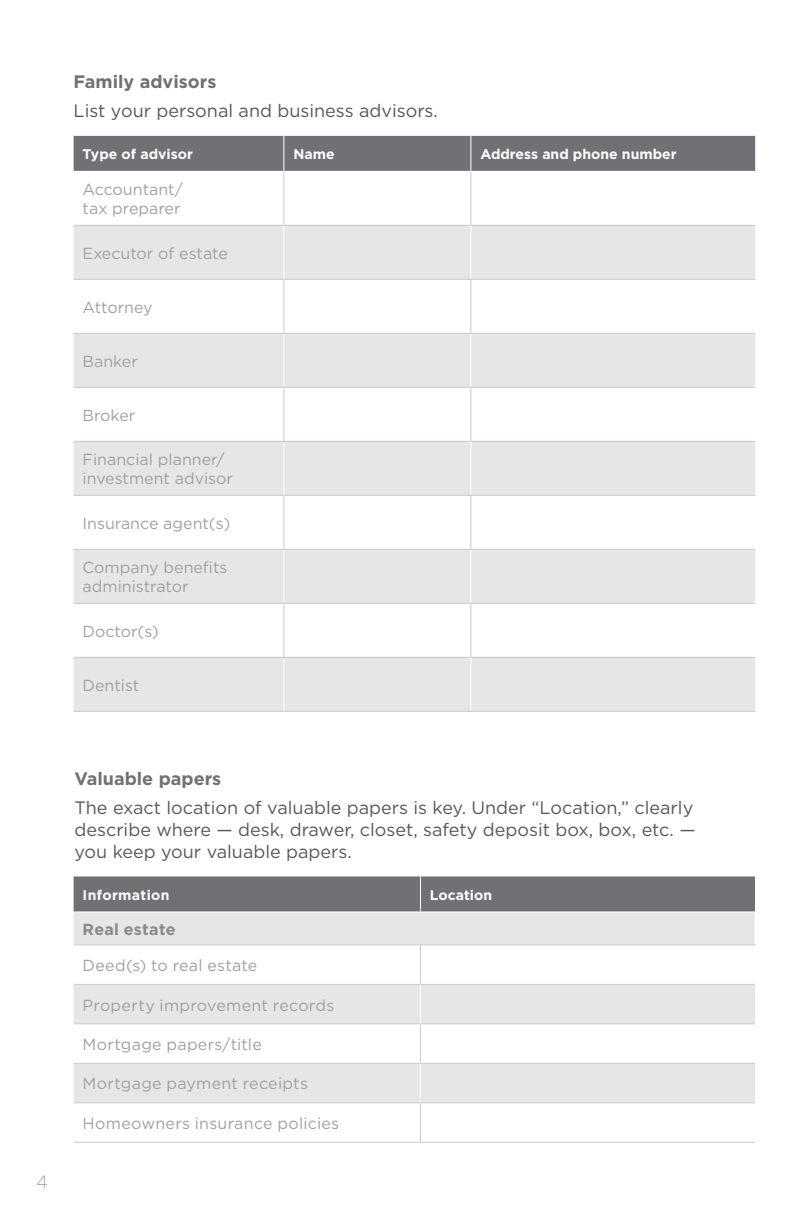
<style>
.page{position:relative;width:792px;height:1224px;background:#fff}
.page>*{position:absolute;margin:0;border:0;box-sizing:border-box;transform-origin:0 0}
.t1{font:18px/22px "Gotham";color:#57585a}
.t2{font:700 18px "Gotham";color:#717074}
.t3{font:300 18px "Gotham";color:#a1a1a5}
.t4{font:16px/19.2px "Gotham";color:#a1a1a5}
.t5{font:16px "Gotham";letter-spacing:.02em;color:#a1a1a5}
.t6{font:700 16px "Gotham";letter-spacing:.015em;color:#8a8a8e}
.t7{font:700 14px "Gotham";color:#fff}
.t8{font:700 14px "Gotham";letter-spacing:.025em;color:#fff}
</style>
<div class="page">
<div style="left:74px;top:136px;width:681px;height:35px;background:#717074"></div>
<svg style="left:74px;top:226px;width:681px;height:485px;fill:#e7e6e4"></svg>
<hr style="left:283px;top:280px;width:1px;height:53px;background:#c9cacc">
<hr style="left:470px;top:280px;width:1px;height:53px;background:#c9cacc">
<hr style="left:283px;top:388px;width:1px;height:53px;background:#c9cacc">
<hr style="left:470px;top:388px;width:1px;height:53px;background:#c9cacc">
<hr style="left:283px;top:496px;width:1px;height:53px;background:#c9cacc">
<hr style="left:470px;top:496px;width:1px;height:53px;background:#c9cacc">
<hr style="left:283px;top:604px;width:1px;height:53px;background:#c9cacc">
<hr style="left:470px;top:604px;width:1px;height:53px;background:#c9cacc">
<hr style="left:283px;top:334px;width:1px;height:53px;background:#fff">
<hr style="left:470px;top:334px;width:1px;height:53px;background:#fff">
<hr style="left:283px;top:442px;width:1px;height:53px;background:#fff">
<hr style="left:470px;top:442px;width:1px;height:53px;background:#fff">
<hr style="left:283px;top:550px;width:1px;height:53px;background:#fff">
<hr style="left:470px;top:550px;width:1px;height:53px;background:#fff">
<hr style="left:283px;top:658px;width:1px;height:53px;background:#fff">
<hr style="left:470px;top:658px;width:1px;height:53px;background:#fff">
<hr style="left:283px;top:136px;width:1px;height:35px;background:#fff">
<hr style="left:470px;top:136px;width:1px;height:35px;background:#fff">
<hr style="left:74px;top:225px;width:210px;height:1px;background:#c9cacc">
<hr style="left:283px;top:226px;width:1px;height:53px;background:#fff">
<hr style="left:284px;top:225px;width:187px;height:1px;background:#c9cacc">
<hr style="left:470px;top:226px;width:1px;height:53px;background:#fff">
<hr style="left:471px;top:225px;width:284px;height:1px;background:#c9cacc">
<hr style="left:283px;top:172px;width:1px;height:53px;background:#c9cacc">
<hr style="left:470px;top:172px;width:1px;height:53px;background:#c9cacc">
<hr style="left:74px;top:279px;width:210px;height:1px;background:#c9cacc">
<hr style="left:284px;top:279px;width:187px;height:1px;background:#c9cacc">
<hr style="left:471px;top:279px;width:284px;height:1px;background:#c9cacc">
<hr style="left:74px;top:333px;width:210px;height:1px;background:#c9cacc">
<hr style="left:284px;top:333px;width:187px;height:1px;background:#c9cacc">
<hr style="left:471px;top:333px;width:284px;height:1px;background:#c9cacc">
<hr style="left:74px;top:387px;width:210px;height:1px;background:#c9cacc">
<hr style="left:284px;top:387px;width:187px;height:1px;background:#c9cacc">
<hr style="left:471px;top:387px;width:284px;height:1px;background:#c9cacc">
<hr style="left:74px;top:441px;width:210px;height:1px;background:#c9cacc">
<hr style="left:284px;top:441px;width:187px;height:1px;background:#c9cacc">
<hr style="left:471px;top:441px;width:284px;height:1px;background:#c9cacc">
<hr style="left:74px;top:495px;width:210px;height:1px;background:#c9cacc">
<hr style="left:284px;top:495px;width:187px;height:1px;background:#c9cacc">
<hr style="left:471px;top:495px;width:284px;height:1px;background:#c9cacc">
<hr style="left:74px;top:549px;width:210px;height:1px;background:#c9cacc">
<hr style="left:284px;top:549px;width:187px;height:1px;background:#c9cacc">
<hr style="left:471px;top:549px;width:284px;height:1px;background:#c9cacc">
<hr style="left:74px;top:603px;width:210px;height:1px;background:#c9cacc">
<hr style="left:284px;top:603px;width:187px;height:1px;background:#c9cacc">
<hr style="left:471px;top:603px;width:284px;height:1px;background:#c9cacc">
<hr style="left:74px;top:657px;width:210px;height:1px;background:#c9cacc">
<hr style="left:284px;top:657px;width:187px;height:1px;background:#c9cacc">
<hr style="left:471px;top:657px;width:284px;height:1px;background:#c9cacc">
<hr style="left:74px;top:711px;width:210px;height:1px;background:#c9cacc">
<hr style="left:284px;top:711px;width:187px;height:1px;background:#c9cacc">
<hr style="left:471px;top:711px;width:284px;height:1px;background:#c9cacc">
<div style="left:74px;top:876px;width:681px;height:35px;background:#717074"></div>
<div style="left:74px;top:912px;width:680px;height:32px;background:#e7e6e4"></div>
<svg style="left:74px;top:945px;width:681px;height:197px"></svg>
<hr style="left:420px;top:876px;width:1px;height:35px;background:#fff">
<hr style="left:74px;top:944px;width:346px;height:1px;background:#c9cacc">
<hr style="left:420px;top:944px;width:336px;height:1px;background:#c9cacc">
<hr style="left:74px;top:984px;width:346px;height:1px;background:#c9cacc">
<hr style="left:420px;top:984px;width:335px;height:1px;background:#c9cacc">
<hr style="left:420px;top:985px;width:1px;height:38px;background:#fff">
<hr style="left:74px;top:1023px;width:346px;height:1px;background:#c9cacc">
<hr style="left:420px;top:1023px;width:335px;height:1px;background:#c9cacc">
<hr style="left:74px;top:1063px;width:346px;height:1px;background:#c9cacc">
<hr style="left:420px;top:1063px;width:335px;height:1px;background:#c9cacc">
<hr style="left:420px;top:1064px;width:1px;height:38px;background:#fff">
<hr style="left:74px;top:1102px;width:346px;height:1px;background:#c9cacc">
<hr style="left:420px;top:1102px;width:335px;height:1px;background:#c9cacc">
<hr style="left:74px;top:1142px;width:346px;height:1px;background:#c9cacc">
<hr style="left:420px;top:1142px;width:335px;height:1px;background:#c9cacc">
<hr style="left:420px;top:945px;width:1px;height:39px;background:#c9cacc">
<hr style="left:420px;top:1024px;width:1px;height:39px;background:#c9cacc">
<hr style="left:420px;top:1103px;width:1px;height:39px;background:#c9cacc">
<p class="t2" style="left:74px;top:69px;width:144px">Family advisors</p>
<p class="t1" style="left:74px;top:99px;width:366px">List your personal and business advisors.</p>
<p class="t7" style="left:83px;top:145px;width:112px">Type of advisor</p>
<p class="t7" style="left:293px;top:145px;width:43px">Name</p>
<p class="t7" style="left:480px;top:145px;width:198px">Address and phone number</p>
<p class="t4" style="left:83px;top:180px;width:102px">Accountant/ tax preparer</p>
<p class="t4" style="left:83px;top:243px;width:147px">Executor of estate</p>
<p class="t4" style="left:83px;top:297px;width:72px">Attorney</p>
<p class="t4" style="left:83px;top:351px;width:57px">Banker</p>
<p class="t4" style="left:83px;top:405px;width:54px">Broker</p>
<p class="t4" style="left:83px;top:450px;width:152px">Financial planner/ investment advisor</p>
<p class="t4" style="left:83px;top:513px;width:149px">Insurance agent(s)</p>
<p class="t4" style="left:83px;top:558px;width:146px">Company benefits administrator</p>
<p class="t4" style="left:83px;top:621px;width:78px">Doctor(s)</p>
<p class="t4" style="left:83px;top:675px;width:58px">Dentist</p>
<p class="t3" style="left:36px;top:1170px;width:13px">4</p>
<p class="t2" style="left:75px;top:767px;width:148px">Valuable papers</p>
<p class="t1" style="left:75px;top:797px;width:623px">The exact location of valuable papers is key. Under “Location,” clearly describe where — desk, drawer, closet, safety deposit box, box, etc. — you keep your valuable papers.</p>
<p class="t8" style="left:83px;top:885px;width:88px">Information</p>
<p class="t7" style="left:430px;top:885px;width:64px">Location</p>
<p class="t6" style="left:83px;top:919px;width:95px">Real estate</p>
<p class="t4" style="left:83px;top:955px;width:176px">Deed(s) to real estate</p>
<p class="t5" style="left:83px;top:995px;width:253px">Property improvement records</p>
<p class="t4" style="left:83px;top:1034px;width:181px">Mortgage papers/title</p>
<p class="t4" style="left:83px;top:1074px;width:227px">Mortgage payment receipts</p>
<p class="t4" style="left:83px;top:1113px;width:258px">Homeowners insurance policies</p>
</div>
